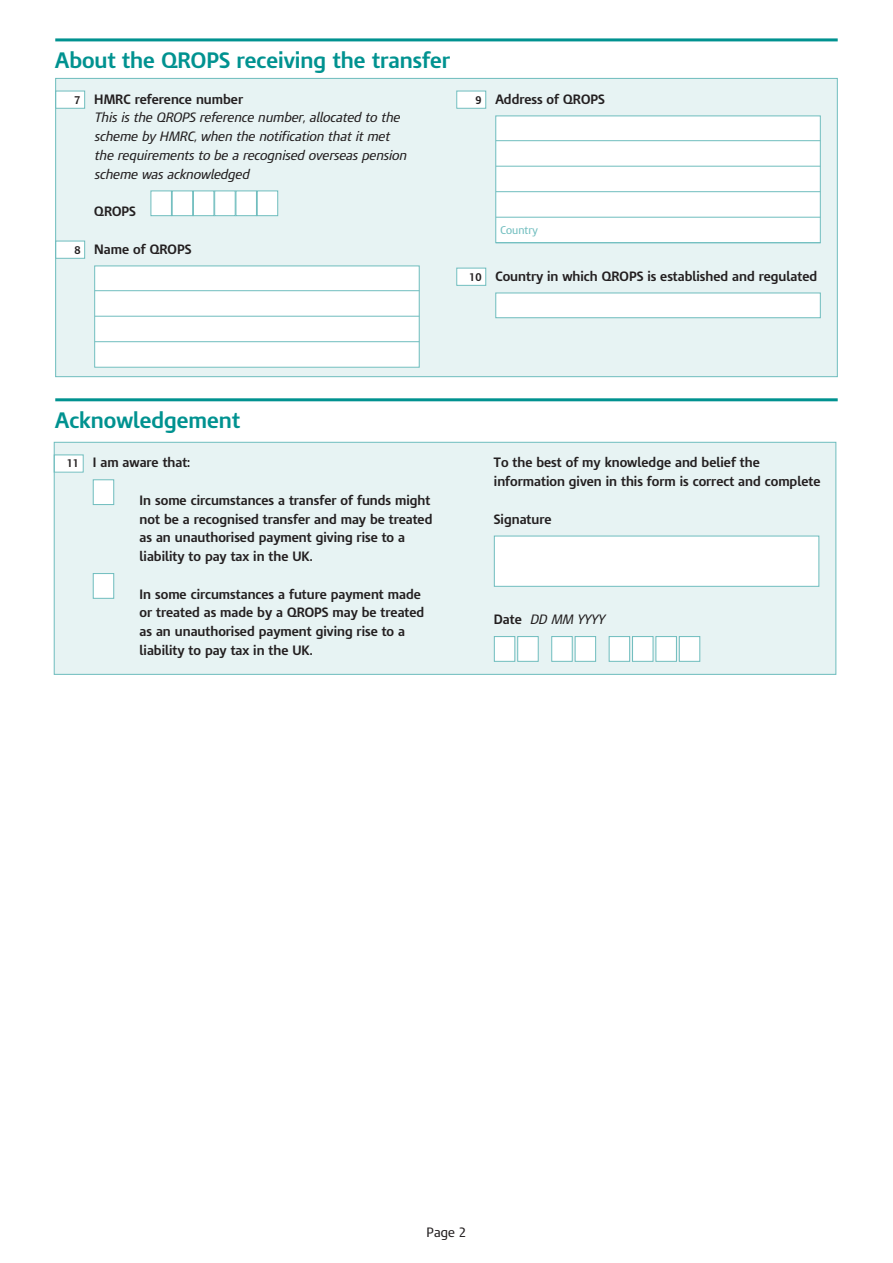
<style>
.page{position:relative;width:893px;height:1263px;background:#fff}
.page>*{position:absolute;margin:0;border:0;box-sizing:border-box;transform-origin:0 0}
.T06_A4_Heading_A{font:700 21px "HMRC Modena";color:#009290}
.T49_Tick_box_text{font:700 12.75px/18.8px "HMRC Modena";color:#231f20}
.T40_Regular_question{font:italic 12.75px/18.8px "HMRC Modena";color:#231f20}
.T36_Bold_question_te{font:700 12.75px "HMRC Modena";color:#231f20}
.T38_Regular_question{font:700 12.75px/18.8px "HMRC Modena";color:#231f20}
.T36_Bold_question_te-2{font:italic 12.75px "HMRC Modena";color:#231f20}
.T71_EN_A4_Form_page{font:12.75px "HMRC Modena";color:#231f20}
.t1{font:700 10.5px "HMRC Modena";color:#231f20}
.t2{font:10.5px "HMRC Modena";color:#6fbdbe}
.s1{font-weight:700;font-style:normal}
</style>
<div class="page">
<hr style="left:55px;top:398px;width:783px;height:3px;background:#009290">
<div style="left:54px;top:442px;width:782px;height:232px;background:#e7f3f3"></div>
<div style="left:54px;top:455px;width:29px;height:17px;background:#fff"></div>
<div style="left:54px;top:454px;width:30px;height:18px;border:1px solid #6fbdbe"></div>
<div style="left:93px;top:479px;width:21px;height:26px;background:#fff;border:1px solid #6fbdbe"></div>
<div style="left:93px;top:573px;width:21px;height:26px;background:#fff;border:1px solid #6fbdbe"></div>
<div style="left:494px;top:536px;width:325px;height:50px;background:#fff"></div>
<div style="left:494px;top:536px;width:325px;height:51px;border:1px solid #6fbdbe"></div>
<div style="left:494px;top:636px;width:21px;height:26px;background:#fff;border:1px solid #6fbdbe"></div>
<div style="left:517px;top:636px;width:22px;height:26px;background:#fff;border:1px solid #6fbdbe"></div>
<div style="left:551px;top:636px;width:22px;height:26px;background:#fff;border:1px solid #6fbdbe"></div>
<div style="left:575px;top:636px;width:21px;height:26px;background:#fff;border:1px solid #6fbdbe"></div>
<div style="left:609px;top:636px;width:21px;height:26px;background:#fff;border:1px solid #6fbdbe"></div>
<div style="left:632px;top:636px;width:21px;height:26px;background:#fff;border:1px solid #6fbdbe"></div>
<div style="left:655px;top:636px;width:22px;height:26px;background:#fff;border:1px solid #6fbdbe"></div>
<div style="left:679px;top:636px;width:21px;height:26px;background:#fff;border:1px solid #6fbdbe"></div>
<div style="left:54px;top:442px;width:782px;height:233px;border:1px solid #6fbdbe"></div>
<hr style="left:55px;top:38px;width:783px;height:3px;background:#009290">
<div style="left:56px;top:78px;width:781px;height:299px;background:#e7f3f3"></div>
<div style="left:56px;top:91px;width:29px;height:17px;background:#fff"></div>
<div style="left:55px;top:91px;width:30px;height:18px;border:1px solid #6fbdbe"></div>
<div style="left:151px;top:191px;width:21px;height:25px;background:#fff;border:1px solid #6fbdbe"></div>
<div style="left:172px;top:191px;width:21px;height:25px;background:#fff;border:1px solid #6fbdbe"></div>
<div style="left:193px;top:191px;width:21px;height:25px;background:#fff;border:1px solid #6fbdbe"></div>
<div style="left:214px;top:191px;width:22px;height:25px;background:#fff;border:1px solid #6fbdbe"></div>
<div style="left:236px;top:191px;width:21px;height:25px;background:#fff;border:1px solid #6fbdbe"></div>
<div style="left:257px;top:191px;width:21px;height:25px;background:#fff;border:1px solid #6fbdbe"></div>
<div style="left:56px;top:241px;width:29px;height:17px;background:#fff"></div>
<div style="left:55px;top:241px;width:30px;height:18px;border:1px solid #6fbdbe"></div>
<div style="left:95px;top:266px;width:324px;height:101px;background:#fff"></div>
<hr style="left:95px;top:290px;width:324px;height:1px;background:#6fbdbe">
<hr style="left:95px;top:316px;width:324px;height:1px;background:#6fbdbe">
<hr style="left:95px;top:341px;width:324px;height:1px;background:#6fbdbe">
<div style="left:94px;top:266px;width:326px;height:102px;border:1px solid #6fbdbe"></div>
<div style="left:457px;top:91px;width:29px;height:17px;background:#fff"></div>
<div style="left:456px;top:91px;width:30px;height:18px;border:1px solid #6fbdbe"></div>
<div style="left:496px;top:116px;width:324px;height:127px;background:#fff"></div>
<hr style="left:496px;top:140px;width:324px;height:1px;background:#6fbdbe">
<hr style="left:496px;top:166px;width:324px;height:1px;background:#6fbdbe">
<hr style="left:496px;top:191px;width:324px;height:1px;background:#6fbdbe">
<hr style="left:496px;top:217px;width:324px;height:1px;background:#6fbdbe">
<div style="left:495px;top:116px;width:326px;height:127px;border:1px solid #6fbdbe"></div>
<div style="left:457px;top:268px;width:29px;height:17px;background:#fff"></div>
<div style="left:456px;top:268px;width:30px;height:18px;border:1px solid #6fbdbe"></div>
<div style="left:495px;top:293px;width:326px;height:25px;background:#fff;border:1px solid #6fbdbe"></div>
<h2 class="T06_A4_Heading_A" style="left:55px;top:47px;width:396px">About the QROPS receiving the transfer</h2>
<p class="t1" style="left:74px;top:93px;width:8px">7</p>
<p class="T36_Bold_question_te" style="left:94px;top:91px;width:150px">HMRC reference number</p>
<p class="T40_Regular_question" style="left:94px;top:108px;width:314px">This is the QROPS reference number, allocated to the scheme by HMRC, when the notification that it met the requirements to be a recognised overseas pension scheme was acknowledged</p>
<p class="T36_Bold_question_te" style="left:94px;top:204px;width:43px">QROPS</p>
<p class="t1" style="left:74px;top:243px;width:8px">8</p>
<p class="T36_Bold_question_te" style="left:94px;top:241px;width:99px">Name of QROPS</p>
<p class="t1" style="left:475px;top:93px;width:8px">9</p>
<p class="T36_Bold_question_te" style="left:495px;top:91px;width:111px">Address of QROPS</p>
<p class="t2" style="left:501px;top:224px;width:39px">Country</p>
<p class="t1" style="left:469px;top:270px;width:14px">10</p>
<p class="T36_Bold_question_te" style="left:495px;top:268px;width:323px">Country in which QROPS is established and regulated</p>
<h2 class="T06_A4_Heading_A" style="left:55px;top:407px;width:186px">Acknowledgement</h2>
<p class="t1" style="left:67px;top:457px;width:14px">11</p>
<p class="T36_Bold_question_te" style="left:93px;top:455px;width:99px">I am aware that:</p>
<p class="T49_Tick_box_text" style="left:140px;top:491px;width:294px">In some circumstances a transfer of funds might not be a recognised transfer and may be treated as an unauthorised payment giving rise to a liability to pay tax in the UK.</p>
<p class="T49_Tick_box_text" style="left:140px;top:585px;width:286px">In some circumstances a future payment made or treated as made by a QROPS may be treated as an unauthorised payment giving rise to a liability to pay tax in the UK.</p>
<p class="T38_Regular_question" style="left:494px;top:453px;width:328px">To the best of my knowledge and belief the information given in this form is correct and complete</p>
<p class="T36_Bold_question_te" style="left:494px;top:511px;width:59px">Signature</p>
<p class="T36_Bold_question_te-2" style="left:494px;top:612px;width:112px"><span class="s1">Date</span> DD MM YYYY</p>
<p class="T71_EN_A4_Form_page" style="left:427px;top:1225px;width:41px">Page 2</p>
</div>
